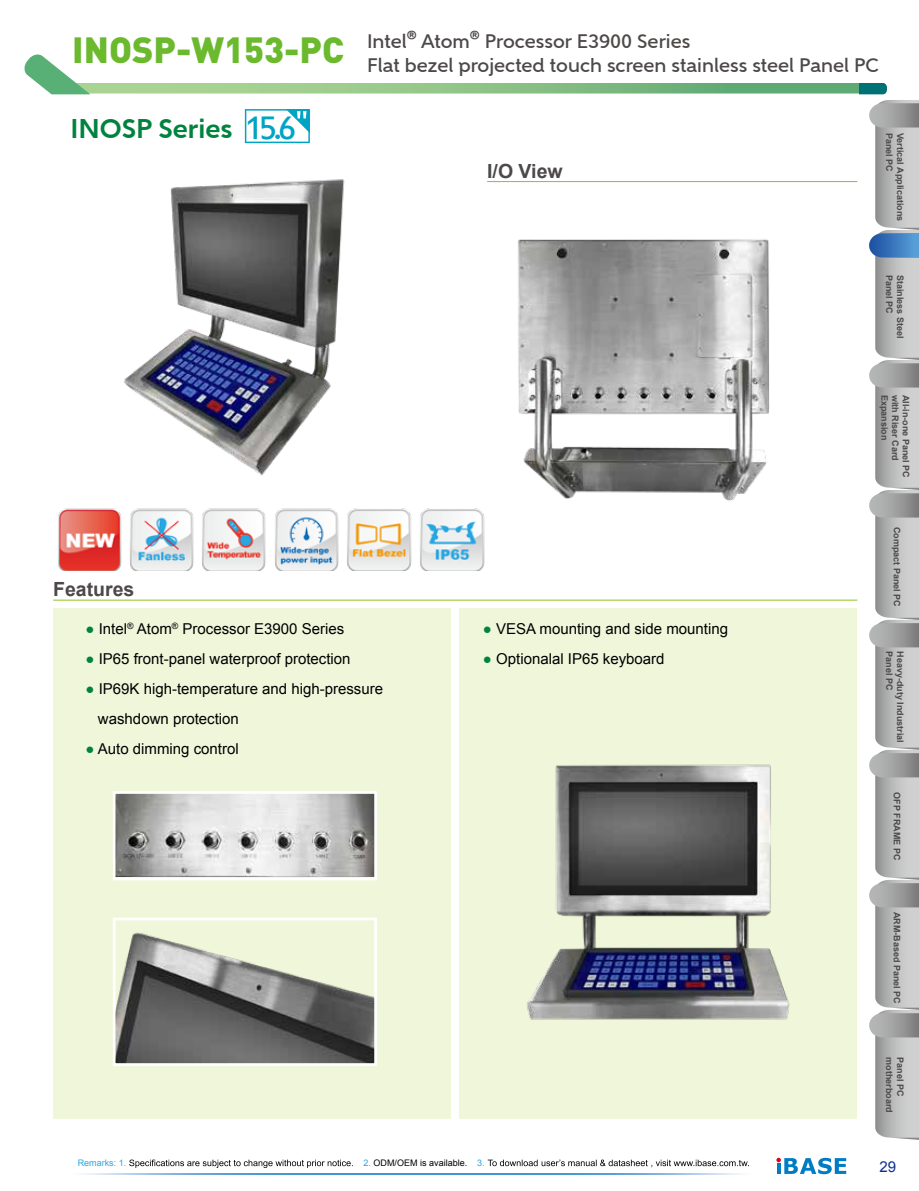
<style>
.page{position:relative;width:919px;height:1191px;background:#fff}
.page>*{position:absolute;margin:0;border:0;box-sizing:border-box;transform-origin:0 0}
.t1{font:900 36px "DIN Pro";color:#6bb92d}
.t2{font:700 27px "Gentleman 800";color:#00833e}
.t3{font:500 19.5px/23.4px "Gentleman 700";color:#4c4948}
.t4{font:700 19.5px "Arial";color:#4c4948}
.t5{font:15px/30px "Arial";color:#000}
.t6{font:15px "Arial";color:#0b3190}
.t7{font:500 11.4px "Gentleman 700";color:#4c4948}
.t8{font:700 9px "Arial";color:#4c4948}
.t9{font:9px "Arial";color:#000}
.t10{font:9px "Arial";color:#2ea7e0}
.s1{font-family:"Estrangelo Edessa";font-weight:400;font-size:36px;color:#00a4c5}
.s2{color:#00833e}
.s3{color:#2ea7e0}
</style>
<div class="page">
<svg style="left:24px;top:54px;width:862px;height:40px"></svg>
<hr style="left:53px;top:600px;width:804px;height:1px;background:#8fc31f">
<hr style="left:487px;top:181px;width:370px;height:1px;background:#8fc31f">
<div style="left:53px;top:608px;width:398px;height:510px;background:#f0f6da"></div>
<div style="left:459px;top:608px;width:398px;height:510px;background:#f0f6da"></div>
<svg style="left:776px;top:1157px;width:71px;height:18px"></svg>
<svg style="left:129px;top:1159px;width:224px;height:9px"></svg>
<img style="left:82px;top:1173px;width:660px;height:1px">
<svg style="left:487px;top:1159px;width:261px;height:8px"></svg>
<img style="left:58px;top:508px;width:427px;height:62px">
<img style="left:124px;top:179px;width:221px;height:297px">
<img style="left:518px;top:239px;width:252px;height:262px">
<img style="left:527px;top:764px;width:263px;height:256px">
<img style="left:117px;top:795px;width:256px;height:81px">
<div style="left:113px;top:791px;width:264px;height:89px;border:3px solid #fff"></div>
<img style="left:117px;top:932px;width:256px;height:129px">
<div style="left:113px;top:917px;width:264px;height:148px;border:3px solid #fff"></div>
<svg style="left:869px;top:100px;width:49px;height:1039px;background:#bbbdbf"></svg>
<svg style="left:245px;top:109px;width:65px;height:34px"></svg>
<p class="t1" style="left:72px;top:25px;width:336px">INOSP-W153-PC <sup>Intel</sup></p>
<p class="t7" style="left:407px;top:28px;width:11px">®</p>
<p class="t3" style="left:421px;top:30px;width:50px">Atom</p>
<p class="t7" style="left:470px;top:28px;width:11px">®</p>
<p class="t3" style="left:367px;top:30px;width:513px;text-indent:118px">Processor E3900 Series<br>Flat bezel projected touch screen stainless steel Panel PC</p>
<p class="t2" style="left:70px;top:112px;width:227px">INOSP Series <span class="s1">15.6</span></p>
<h3 class="t4" style="left:487px;top:159px;width:77px">I/O View</h3>
<h3 class="t4" style="left:53px;top:576px;width:83px">Features</h3>
<p class="t5" style="left:85px;top:614px;width:260px"><span class="s2">●</span> Intel<sup>®</sup> Atom<sup>®</sup> Processor E3900 Series</p>
<p class="t5" style="left:85px;top:644px;width:267px"><span class="s2">●</span> IP65 front-panel waterproof protection</p>
<p class="t5" style="left:98px;top:674px;width:287px;text-indent:-13px"><span class="s2">●</span> IP69K high-temperature and high-pressure washdown protection</p>
<p class="t5" style="left:85px;top:734px;width:155px"><span class="s2">●</span> Auto dimming control</p>
<p class="t5" style="left:483px;top:614px;width:247px"><span class="s2">●</span> VESA mounting and side mounting</p>
<p class="t5" style="left:483px;top:644px;width:183px"><span class="s2">●</span> Optionalal IP65 keyboard</p>
<p class="t10" style="left:78px;top:1157px;width:50px">Remarks: 1.</p>
<p class="t9" style="left:363px;top:1157px;width:123px"><span class="s3">2.</span> ODM/OEM is available. <span class="s3">3.</span></p>
<p class="t8" style="left:895px;top:133px;width:41px;rotate:90deg">Panel PC</p>
<p class="t8" style="left:906px;top:133px;width:90px;rotate:90deg">Vertical Applications</p>
<p class="t8" style="left:895px;top:275px;width:41px;rotate:90deg">Panel PC</p>
<p class="t8" style="left:906px;top:275px;width:65px;rotate:90deg">Stainless Steel</p>
<p class="t8" style="left:890px;top:394px;width:47px;rotate:90deg">Expansion</p>
<p class="t8" style="left:901px;top:394px;width:68px;rotate:90deg">with Riser Card</p>
<p class="t8" style="left:911px;top:394px;width:85px;rotate:90deg">All-in-one Panel PC</p>
<p class="t8" style="left:902px;top:527px;width:82px;rotate:90deg">Compact Panel PC</p>
<p class="t8" style="left:895px;top:651px;width:41px;rotate:90deg">Panel PC</p>
<p class="t8" style="left:906px;top:651px;width:93px;rotate:90deg">Heavy-duty Industrial</p>
<p class="t8" style="left:902px;top:792px;width:69px;rotate:90deg">OFP FRAME PC</p>
<p class="t8" style="left:902px;top:911px;width:94px;rotate:90deg">ARM-Based Panel PC</p>
<p class="t8" style="left:895px;top:1057px;width:57px;rotate:90deg">motherboard</p>
<p class="t8" style="left:906px;top:1057px;width:41px;rotate:90deg">Panel PC</p>
<p class="t6" style="left:879px;top:1156px;width:18px">29</p>
</div>
